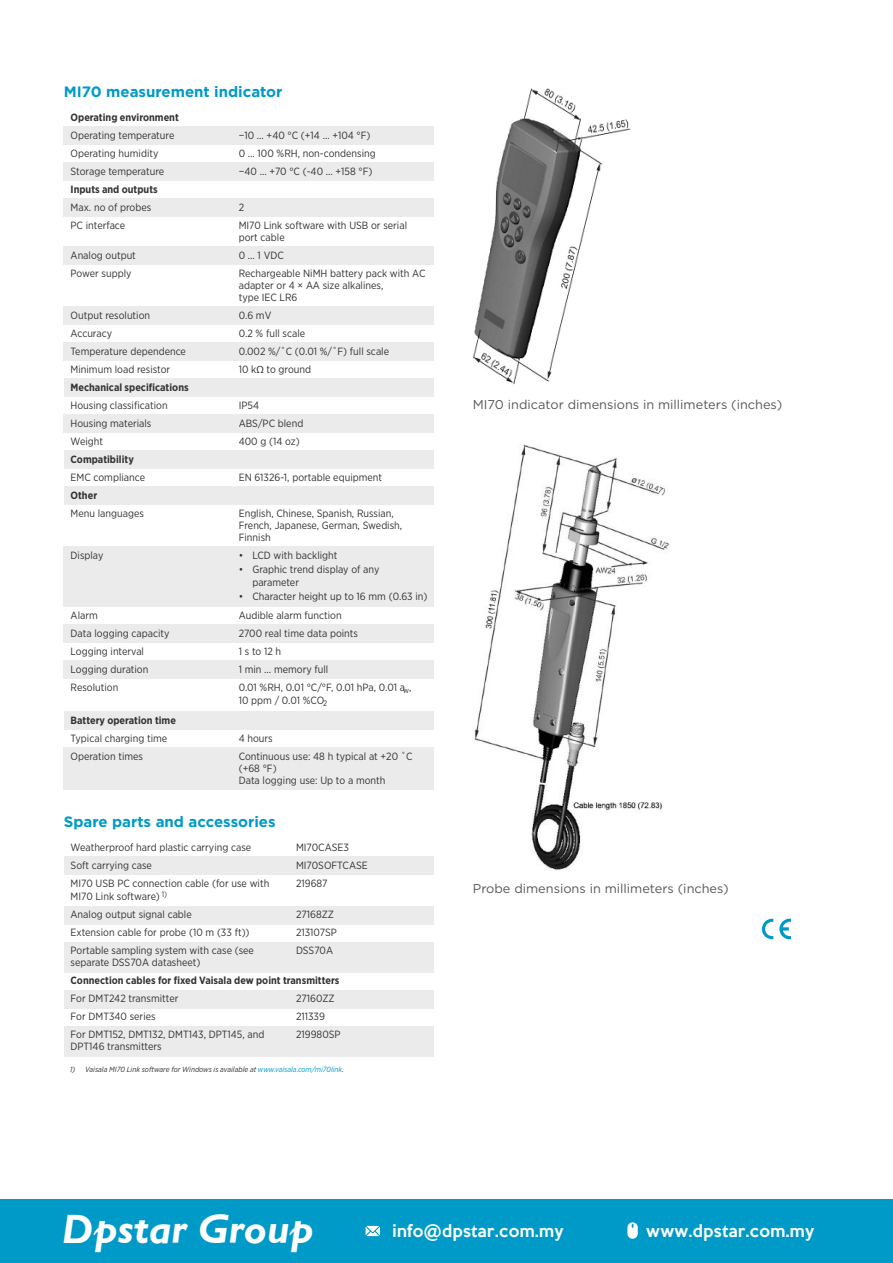
<style>
.page{position:relative;width:893px;height:1263px;background:#fff}
.page>*{position:absolute;margin:0;border:0;box-sizing:border-box;transform-origin:0 0}
.t1{font:italic 700 41.4px "Gill Sans";color:#fff}
.t2{font:500 15.45px "Keep Calm";letter-spacing:.025em;color:#fff}
.t3{font:700 15px "Gotham";color:#009ac8}
.t4{font:12.75px "Gotham";color:#575756}
.t5{font:10.5px/12px "Gotham Narrow";color:#333}
.t6{font:700 10.5px "Gotham Narrow";color:#333}
.t7{font:italic 7.5px "Gotham Narrow";color:#333}
.s1{font-family:"Myriad Pro"}
.s2{color:#009ac8}
</style>
<div class="page">
<div style="left:64px;top:127px;width:168px;height:18px;background:#ebebeb"></div>
<div style="left:232px;top:127px;width:202px;height:18px;background:#ebebeb"></div>
<div style="left:64px;top:163px;width:168px;height:18px;background:#ebebeb"></div>
<div style="left:232px;top:163px;width:202px;height:18px;background:#ebebeb"></div>
<div style="left:64px;top:199px;width:168px;height:18px;background:#ebebeb"></div>
<div style="left:232px;top:199px;width:202px;height:18px;background:#ebebeb"></div>
<div style="left:64px;top:247px;width:168px;height:18px;background:#ebebeb"></div>
<div style="left:232px;top:247px;width:202px;height:18px;background:#ebebeb"></div>
<div style="left:64px;top:307px;width:168px;height:18px;background:#ebebeb"></div>
<div style="left:232px;top:307px;width:202px;height:18px;background:#ebebeb"></div>
<div style="left:64px;top:343px;width:168px;height:18px;background:#ebebeb"></div>
<div style="left:232px;top:343px;width:202px;height:18px;background:#ebebeb"></div>
<div style="left:64px;top:379px;width:370px;height:18px;background:#ebebeb"></div>
<div style="left:64px;top:415px;width:168px;height:18px;background:#ebebeb"></div>
<div style="left:232px;top:415px;width:202px;height:18px;background:#ebebeb"></div>
<div style="left:64px;top:451px;width:370px;height:18px;background:#ebebeb"></div>
<div style="left:64px;top:487px;width:370px;height:18px;background:#ebebeb"></div>
<div style="left:64px;top:547px;width:168px;height:60px;background:#ebebeb"></div>
<div style="left:232px;top:547px;width:202px;height:60px;background:#ebebeb"></div>
<div style="left:64px;top:625px;width:168px;height:18px;background:#ebebeb"></div>
<div style="left:232px;top:625px;width:202px;height:18px;background:#ebebeb"></div>
<div style="left:64px;top:661px;width:168px;height:18px;background:#ebebeb"></div>
<div style="left:232px;top:661px;width:202px;height:18px;background:#ebebeb"></div>
<div style="left:64px;top:712px;width:370px;height:18px;background:#ebebeb"></div>
<div style="left:64px;top:748px;width:168px;height:42px;background:#ebebeb"></div>
<div style="left:232px;top:748px;width:202px;height:42px;background:#ebebeb"></div>
<div style="left:64px;top:857px;width:225px;height:18px;background:#ebebeb"></div>
<div style="left:289px;top:857px;width:145px;height:18px;background:#ebebeb"></div>
<div style="left:64px;top:906px;width:225px;height:18px;background:#ebebeb"></div>
<div style="left:289px;top:906px;width:145px;height:18px;background:#ebebeb"></div>
<div style="left:64px;top:942px;width:225px;height:30px;background:#ebebeb"></div>
<div style="left:289px;top:942px;width:145px;height:30px;background:#ebebeb"></div>
<div style="left:64px;top:990px;width:225px;height:18px;background:#ebebeb"></div>
<div style="left:289px;top:990px;width:145px;height:18px;background:#ebebeb"></div>
<div style="left:64px;top:1026px;width:225px;height:30px;background:#ebebeb"></div>
<div style="left:289px;top:1026px;width:145px;height:30px;background:#ebebeb"></div>
<img style="left:473px;top:89px;width:158px;height:296px">
<img style="left:474px;top:445px;width:195px;height:425px">
<svg style="left:762px;top:919px;width:29px;height:20px"></svg>
<div style="left:0;top:1200px;width:893px;height:63px;background:#009ac8"></div>
<svg style="left:366px;top:1226px;width:14px;height:10px"></svg>
<svg style="left:627px;top:1222px;width:11px;height:17px"></svg>
<h3 class="t3" style="left:64px;top:83px;width:220px">MI70 measurement indicator</h3>
<p class="t6" style="left:71px;top:110px;width:110px">Operating environment</p>
<p class="t5" style="left:71px;top:129px;width:105px">Operating temperature</p>
<p class="t5" style="left:239px;top:129px;width:133px">−10 ... +40 °C (+14 … +104 °F)</p>
<p class="t5" style="left:71px;top:147px;width:89px">Operating humidity</p>
<p class="t5" style="left:239px;top:147px;width:138px">0 ... 100 %RH, non-condensing</p>
<p class="t5" style="left:71px;top:165px;width:95px">Storage temperature</p>
<p class="t5" style="left:239px;top:165px;width:135px">−40 ... +70 °C (-40 ... +158 °F)</p>
<p class="t6" style="left:71px;top:182px;width:89px">Inputs and outputs</p>
<p class="t5" style="left:71px;top:201px;width:82px">Max. no of probes</p>
<p class="t5" style="left:239px;top:201px;width:7px">2</p>
<p class="t5" style="left:71px;top:219px;width:56px">PC interface</p>
<p class="t5" style="left:239px;top:219px;width:170px">MI70 Link software with USB or serial port cable</p>
<p class="t5" style="left:71px;top:249px;width:67px">Analog output</p>
<p class="t5" style="left:239px;top:249px;width:47px">0 ... 1 VDC</p>
<p class="t5" style="left:71px;top:267px;width:63px">Power supply</p>
<p class="t5" style="left:239px;top:267px;width:188px">Rechargeable NiMH battery pack with AC adapter or 4 × AA size alkalines,<br>type IEC LR6</p>
<p class="t5" style="left:71px;top:309px;width:81px">Output resolution</p>
<p class="t5" style="left:239px;top:309px;width:34px">0.6 mV</p>
<p class="t5" style="left:71px;top:327px;width:43px">Accuracy</p>
<p class="t5" style="left:239px;top:327px;width:68px">0.2 % full scale</p>
<p class="t5" style="left:71px;top:345px;width:117px">Temperature dependence</p>
<p class="t5" style="left:239px;top:345px;width:152px">0.002 %/˚C (0.01 %/˚F) full scale</p>
<p class="t5" style="left:71px;top:363px;width:101px">Minimum load resistor</p>
<p class="t5" style="left:239px;top:363px;width:74px">10 k<span class="s1">Ω</span> to ground</p>
<p class="t6" style="left:71px;top:380px;width:120px">Mechanical specifications</p>
<p class="t5" style="left:71px;top:399px;width:99px">Housing classification</p>
<p class="t5" style="left:239px;top:399px;width:22px">IP54</p>
<p class="t5" style="left:71px;top:417px;width:82px">Housing materials</p>
<p class="t5" style="left:239px;top:417px;width:66px">ABS/PC blend</p>
<p class="t5" style="left:71px;top:435px;width:34px">Weight</p>
<p class="t5" style="left:239px;top:435px;width:63px">400 g (14 oz)</p>
<p class="t6" style="left:71px;top:452px;width:65px">Compatibility</p>
<p class="t5" style="left:71px;top:471px;width:76px">EMC compliance</p>
<p class="t5" style="left:239px;top:471px;width:145px">EN 61326-1, portable equipment</p>
<p class="t6" style="left:71px;top:488px;width:28px">Other</p>
<p class="t5" style="left:71px;top:507px;width:75px">Menu languages</p>
<p class="t5" style="left:239px;top:507px;width:165px">English, Chinese, Spanish, Russian,<br>French, Japanese, German, Swedish,<br>Finnish</p>
<p class="t5" style="left:71px;top:549px;width:34px">Display</p>
<p class="t5" style="left:239px;top:549px;width:100px">• LCD with backlight</p>
<p class="t5" style="left:252px;top:562px;width:129px;line-height:13.5px;text-indent:-14px">• Graphic trend display of any parameter</p>
<p class="t5" style="left:239px;top:590px;width:190px">• Character height up to 16 mm (0.63 in)</p>
<p class="t5" style="left:71px;top:609px;width:29px">Alarm</p>
<p class="t5" style="left:239px;top:609px;width:104px">Audible alarm function</p>
<p class="t5" style="left:71px;top:627px;width:100px">Data logging capacity</p>
<p class="t5" style="left:239px;top:627px;width:121px">2700 real time data points</p>
<p class="t5" style="left:71px;top:645px;width:75px">Logging interval</p>
<p class="t5" style="left:239px;top:645px;width:44px">1 s to 12 h</p>
<p class="t5" style="left:71px;top:663px;width:79px">Logging duration</p>
<p class="t5" style="left:239px;top:663px;width:91px">1 min ... memory full</p>
<p class="t5" style="left:71px;top:681px;width:49px">Resolution</p>
<p class="t5" style="left:239px;top:680px;width:174px;line-height:13.6px">0.01 %RH, 0.01 °C/°F, 0.01 hPa, 0.01 a<sub>w</sub>,<br>10 ppm / 0.01 %CO<sub>2</sub></p>
<p class="t6" style="left:71px;top:713px;width:107px">Battery operation time</p>
<p class="t5" style="left:71px;top:732px;width:98px">Typical charging time</p>
<p class="t5" style="left:239px;top:732px;width:36px">4 hours</p>
<p class="t5" style="left:71px;top:750px;width:74px">Operation times</p>
<p class="t5" style="left:239px;top:750px;width:175px">Continuous use: 48 h typical at +20 ˚C (+68 °F)<br>Data logging use: Up to a month</p>
<h3 class="t3" style="left:64px;top:813px;width:213px">Spare parts and accessories</h3>
<p class="t5" style="left:71px;top:841px;width:182px">Weatherproof hard plastic carrying case</p>
<p class="t5" style="left:296px;top:841px;width:54px">MI70CASE3</p>
<p class="t5" style="left:71px;top:859px;width:83px">Soft carrying case</p>
<p class="t5" style="left:296px;top:859px;width:73px">MI70SOFTCASE</p>
<p class="t5" style="left:71px;top:876px;width:200px;line-height:13.4px">MI70 USB PC connection cable (for use with<br>MI70 Link software) <sup>1)</sup></p>
<p class="t5" style="left:296px;top:877px;width:33px">219687</p>
<p class="t5" style="left:71px;top:908px;width:123px">Analog output signal cable</p>
<p class="t5" style="left:296px;top:908px;width:39px">27168ZZ</p>
<p class="t5" style="left:71px;top:926px;width:181px">Extension cable for probe (10 m (33 ft))</p>
<p class="t5" style="left:296px;top:926px;width:42px">213107SP</p>
<p class="t5" style="left:71px;top:944px;width:185px">Portable sampling system with case (see separate DSS70A datasheet)</p>
<p class="t5" style="left:296px;top:944px;width:39px">DSS70A</p>
<p class="t6" style="left:71px;top:974px;width:270px">Connection cables for fixed Vaisala dew point transmitters</p>
<p class="t5" style="left:71px;top:992px;width:109px">For DMT242 transmitter</p>
<p class="t5" style="left:296px;top:992px;width:40px">27160ZZ</p>
<p class="t5" style="left:71px;top:1010px;width:87px">For DMT340 series</p>
<p class="t5" style="left:296px;top:1010px;width:30px">211339</p>
<p class="t5" style="left:71px;top:1028px;width:195px">For DMT152, DMT132, DMT143, DPT145, and<br>DPT146 transmitters</p>
<p class="t5" style="left:296px;top:1028px;width:46px">219980SP</p>
<p class="t7" style="left:70px;top:1064px;width:275px">1) Vaisala MI70 Link software for Windows is available at <span class="s2">www.vaisala.com/mi70link</span>.</p>
<p class="t4" style="left:473px;top:396px;width:311px">MI70 indicator dimensions in millimeters (inches)</p>
<p class="t4" style="left:473px;top:880px;width:257px">Probe dimensions in millimeters (inches)</p>
<h1 class="t1" style="left:62px;top:1205px;width:254px">Dpstar Group</h1>
<h2 class="t2" style="left:392px;top:1217px;width:173px">info@dpstar.com.my</h2>
<h2 class="t2" style="left:646px;top:1217px;width:170px">www.dpstar.com.my</h2>
</div>
